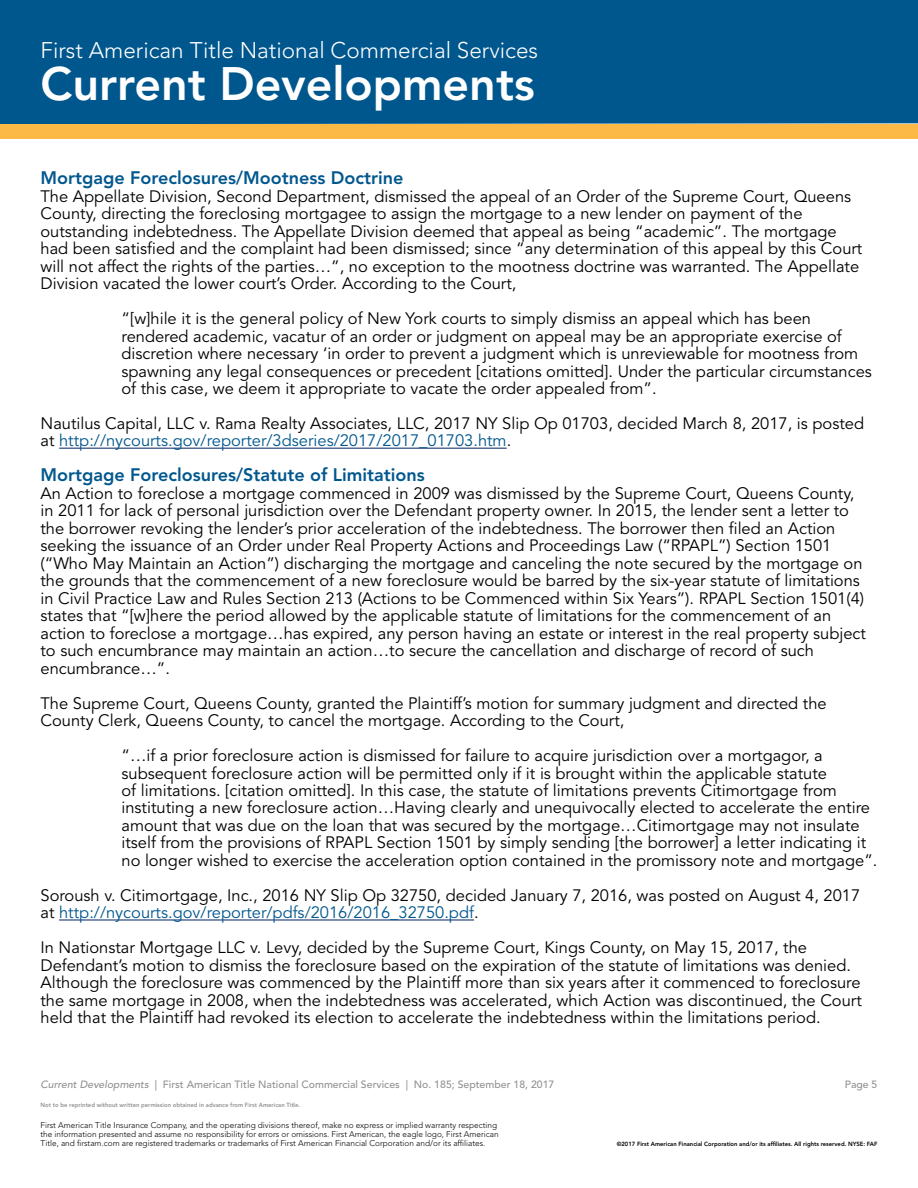
<style>
.page{position:relative;width:918px;height:1188px;background:#fff}
.page>*{position:absolute;margin:0;border:0;box-sizing:border-box;transform-origin:0 0}
.t1{font:800 46.5px "Avenir LT Std";color:#fff}
.t2{font:300 22.5px "Avenir LT Std";color:#fff}
.t3{font:800 18px "Avenir LT Std";color:#00578e}
.t4{font:16.5px/17.4px "Avenir LT Std";color:#000}
.t5{font:500 10.5px "Avenir LT Std";color:#929294}
.t6{font:300 8.25px/9px "Avenir LT Std";color:#000}
.t7{font:800 6px "Avenir LT Std";color:#000}
.t8{font:800 6px "Avenir LT Std";color:#929294}
.s1{color:#00578e}
.s2{font-style:italic}
</style>
<div class="page">
<div style="left:0;top:0;width:918px;height:124px;background:#00578e"></div>
<div style="left:0;top:124px;width:918px;height:15px;background:#fdb945"></div>
<hr style="left:59px;top:448px;width:448px;height:1px;background:#002060">
<hr style="left:59px;top:920px;width:415px;height:1px;background:#002060">
<h2 class="t2" style="left:40px;top:37px;width:499px">First American Title National Commercial Services</h2>
<h1 class="t1" style="left:40px;top:56px;width:496px">Current Developments</h1>
<p class="t3" style="left:40px;top:167px;width:364px">Mortgage Foreclosures/Mootness Doctrine</p>
<p class="t4" style="left:40px;top:188px;width:823px">The Appellate Division, Second Department, dismissed the appeal of an Order of the Supreme Court, Queens County, directing the foreclosing mortgagee to assign the mortgage to a new lender on payment of the outstanding indebtedness. The Appellate Division deemed that appeal as being “academic”. The mortgage had been satisfied and the complaint had been dismissed; since “any determination of this appeal by this Court will not affect the rights of the parties…”, no exception to the mootness doctrine was warranted. The Appellate Division vacated the lower court’s Order. According to the Court,</p>
<p class="t4" style="left:121px;top:310px;width:752px">“[w]hile it is the general policy of New York courts to simply dismiss an appeal which has been rendered academic, vacatur of an order or judgment on appeal may be an appropriate exercise of discretion where necessary ‘in order to prevent a judgment which is unreviewable for mootness from spawning any legal consequences or precedent [citations omitted]. Under the particular circumstances of this case, we deem it appropriate to vacate the order appealed from”.</p>
<p class="t4" style="left:40px;top:415px;width:825px">Nautilus Capital, LLC v. Rama Realty Associates, LLC, 2017 NY Slip Op 01703, decided March 8, 2017, is posted at <span class="s1">http://nycourts.gov/reporter/3dseries/2017/2017_01703.htm</span>.</p>
<p class="t3" style="left:40px;top:465px;width:386px">Mortgage Foreclosures/Statute of Limitations</p>
<p class="t4" style="left:40px;top:485px;width:827px">An Action to foreclose a mortgage commenced in 2009 was dismissed by the Supreme Court, Queens County, in 2011 for lack of personal jurisdiction over the Defendant property owner. In 2015, the lender sent a letter to the borrower revoking the lender’s prior acceleration of the indebtedness. The borrower then filed an Action seeking the issuance of an Order under Real Property Actions and Proceedings Law (“RPAPL”) Section 1501 (“Who May Maintain an Action”) discharging the mortgage and canceling the note secured by the mortgage on the grounds that the commencement of a new foreclosure would be barred by the six-year statute of limitations in Civil Practice Law and Rules Section 213 (Actions to be Commenced within Six Years”). RPAPL Section 1501(4) states that “[w]here the period allowed by the applicable statute of limitations for the commencement of an action to foreclose a mortgage…has expired, any person having an estate or interest in the real property subject to such encumbrance may maintain an action…to secure the cancellation and discharge of record of such encumbrance…”.</p>
<p class="t4" style="left:40px;top:695px;width:788px">The Supreme Court, Queens County, granted the Plaintiff’s motion for summary judgment and directed the<br>County Clerk, Queens County, to cancel the mortgage. According to the Court,</p>
<p class="t4" style="left:121px;top:747px;width:758px">“…if a prior foreclosure action is dismissed for failure to acquire jurisdiction over a mortgagor, a subsequent foreclosure action will be permitted only if it is brought within the applicable statute<br>of limitations. [citation omitted]. In this case, the statute of limitations prevents Citimortgage from instituting a new foreclosure action…Having clearly and unequivocally elected to accelerate the entire amount that was due on the loan that was secured by the mortgage…Citimortgage may not insulate itself from the provisions of RPAPL Section 1501 by simply sending [the borrower] a letter indicating it no longer wished to exercise the acceleration option contained in the promissory note and mortgage”.</p>
<p class="t4" style="left:40px;top:887px;width:821px">Soroush v. Citimortgage, Inc., 2016 NY Slip Op 32750, decided January 7, 2016, was posted on August 4, 2017 at <span class="s1">http://nycourts.gov/reporter/pdfs/2016/2016_32750.pdf</span>.</p>
<p class="t4" style="left:40px;top:939px;width:823px">In Nationstar Mortgage LLC v. Levy, decided by the Supreme Court, Kings County, on May 15, 2017, the Defendant’s motion to dismiss the foreclosure based on the expiration of the statute of limitations was denied.<br>Although the foreclosure was commenced by the Plaintiff more than six years after it commenced to foreclosure the same mortgage in 2008, when the indebtedness was accelerated, which Action was discontinued, the Court held that the Plaintiff had revoked its election to accelerate the indebtedness within the limitations period.</p>
<p class="t5" style="left:40px;top:1078px;width:515px"><span class="s2">Current Developments</span> | First American Title National Commercial Services | No. 185; September 18, 2017</p>
<p class="t5" style="left:845px;top:1078px;width:34px">Page 5</p>
<p class="t8" style="left:40px;top:1102px;width:261px">Not to be reprinted without written permission obtained in advance from First American Title.</p>
<p class="t6" style="left:40px;top:1120px;width:460px">First American Title Insurance Company, and the operating divisions thereof, make no express or implied warranty respecting the information presented and assume no responsibility for errors or omissions. First American, the eagle logo, First American<br>Title, and firstam.com are registered trademarks or trademarks of First American Financial Corporation and/or its affiliates.</p>
<p class="t7" style="left:617px;top:1141px;width:262px">©2017 First American Financial Corporation and/or its affiliates. All rights reserved. NYSE: FAF</p>
</div>
